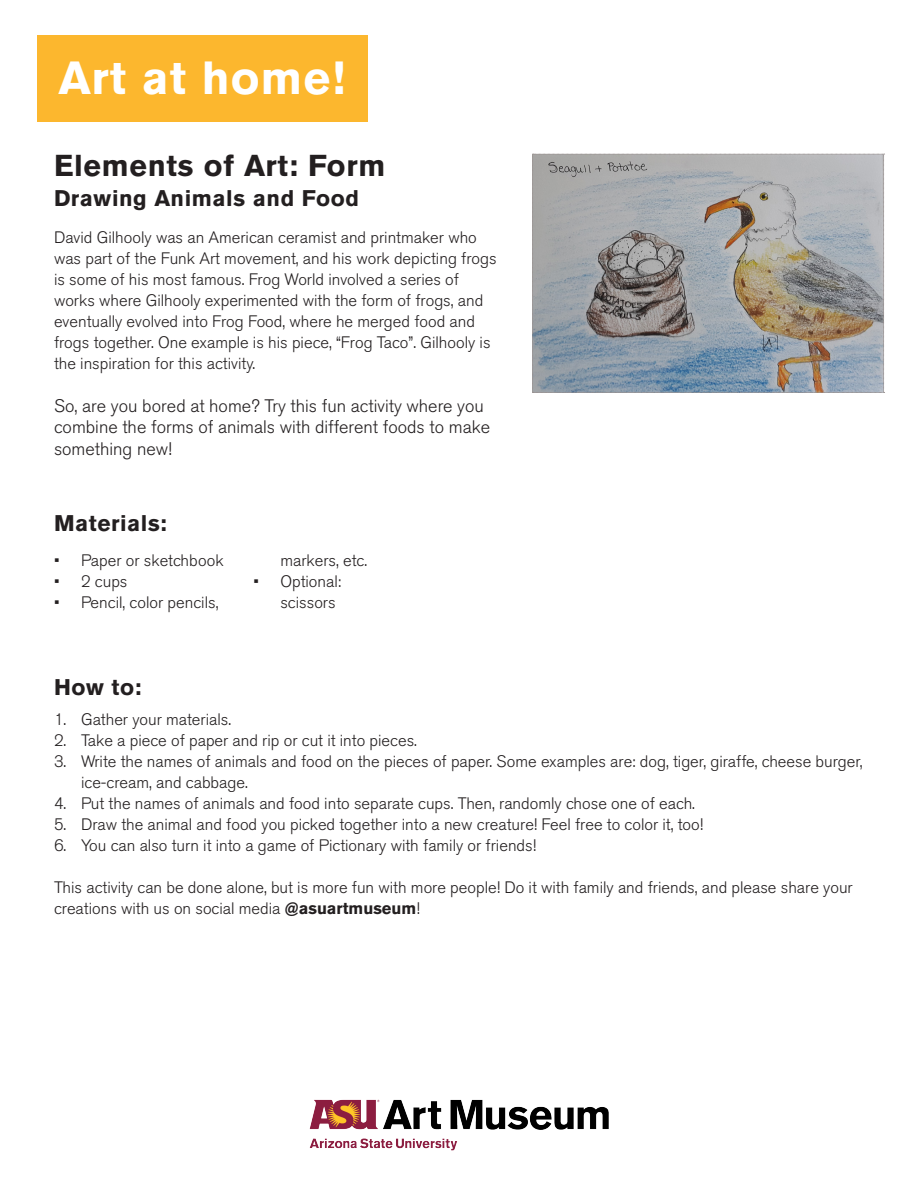
<style>
.page{position:relative;width:918px;height:1188px;background:#fff}
.page>*{position:absolute;margin:0;border:0;box-sizing:border-box;transform-origin:0 0}
.t1{font:700 46.05px "Akzidenz Grotesk Std";letter-spacing:.025em;color:#fff}
.t2{font:700 30px "Akzidenz Grotesk Std";letter-spacing:.025em;color:#231f20}
.t3{font:700 22.5px "Akzidenz Grotesk Std";letter-spacing:.025em;color:#231f20}
.t4{font:300 18px/21.6px "Akzidenz Grotesk Std";color:#231f20}
.t5{font:300 16.5px/21px "Akzidenz Grotesk Std";color:#231f20}
.s1{font-weight:700}
</style>
<div class="page">
<div style="left:38px;top:35px;width:330px;height:87px;background:#fcb72e"></div>
<svg style="left:532px;top:154px;width:353px;height:239px"></svg>
<img style="left:309px;top:1099px;width:300px;height:52px">
<p class="t1" style="left:59px;top:51px;width:288px">Art at home!</p>
<p class="t2" style="left:54px;top:149px;width:333px">Elements of Art: Form</p>
<p class="t3" style="left:54px;top:185px;width:307px">Drawing Animals and Food</p>
<p class="t5" style="left:54px;top:227px;width:444px">David Gilhooly was an American ceramist and printmaker who was part of the Funk Art movement, and his work depicting frogs is some of his most famous. Frog World involved a series of works where Gilhooly experimented with the form of frogs, and eventually evolved into Frog Food, where he merged food and frogs together. One example is his piece, “Frog Taco”. Gilhooly is the inspiration for this activity.</p>
<p class="t4" style="left:54px;top:395px;width:438px">So, are you bored at home? Try this fun activity where you combine the forms of animals with different foods to make something new!</p>
<p class="t3" style="left:54px;top:510px;width:114px">Materials:</p>
<p class="t5" style="left:54px;top:550px;width:171px">• Paper or sketchbook</p>
<p class="t5" style="left:54px;top:571px;width:75px">• 2 cups</p>
<p class="t5" style="left:54px;top:592px;width:166px">• Pencil, color pencils,</p>
<p class="t5" style="left:280px;top:550px;width:88px">markers, etc.</p>
<p class="t5" style="left:280px;top:571px;width:62px;text-indent:-27px">• Optional: scissors</p>
<p class="t3" style="left:54px;top:674px;width:89px">How to:</p>
<p class="t5" style="left:54px;top:709px;width:179px">1. Gather your materials.</p>
<p class="t5" style="left:54px;top:730px;width:365px">2. Take a piece of paper and rip or cut it into pieces.</p>
<p class="t5" style="left:81px;top:751px;width:783px;text-indent:-27px">3. Write the names of animals and food on the pieces of paper. Some examples are: dog, tiger, giraffe, cheese burger, ice-cream, and cabbage.</p>
<p class="t5" style="left:54px;top:793px;width:643px">4. Put the names of animals and food into separate cups. Then, randomly chose one of each.</p>
<p class="t5" style="left:54px;top:814px;width:651px">5. Draw the animal and food you picked together into a new creature! Feel free to color it, too!</p>
<p class="t5" style="left:54px;top:835px;width:484px">6. You can also turn it into a game of Pictionary with family or friends!</p>
<p class="t5" style="left:54px;top:877px;width:800px">This activity can be done alone, but is more fun with more people! Do it with family and friends, and please share your creations with us on social media <span class="s1">@asuartmuseum</span>!</p>
</div>
